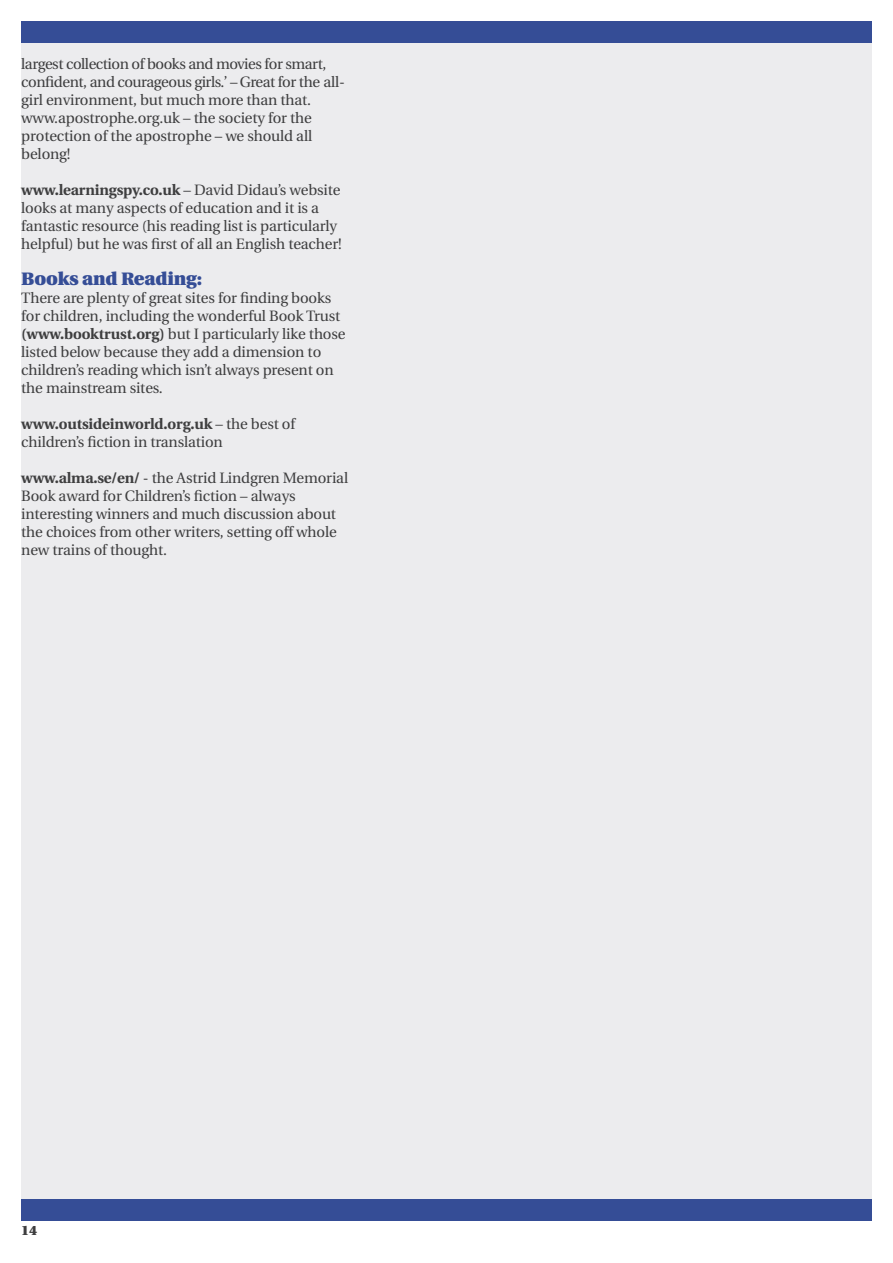
<style>
.page{position:relative;width:893px;height:1263px;background:#fff}
.page>*{position:absolute;margin:0;border:0;box-sizing:border-box;transform-origin:0 0}
.t1{font:900 18px "Utopia";letter-spacing:-.01em;color:#354d96}
.t2{font:15px/18px "Utopia";letter-spacing:-.01em;color:#3e3e3f}
.t3{font:15px/18px "Utopia";letter-spacing:-.03em;color:#3e3e3f}
.t4{font:900 13.5px "Utopia";color:#3e3e3f}
.s1{font-weight:700}
</style>
<div class="page">
<div style="left:22px;top:21px;width:850px;height:1199px;background:#ececee"></div>
<div style="left:21px;top:21px;width:851px;height:22px;background:#354d96"></div>
<div style="left:21px;top:1199px;width:851px;height:21px;background:#354d96"></div>
<p class="t3" style="left:21px;top:55px;width:325px">largest collection of books and movies for smart, confident, and courageous girls.’ – Great for the all&shy;girl environment, but much more than that.</p>
<p class="t2" style="left:21px;top:109px;width:292px;text-align:justify">www.apostrophe.org.uk – the society for the protection of the apostrophe – we should all belong!</p>
<p class="t2" style="left:21px;top:181px;width:322px"><span class="s1">www.learningspy.co.uk</span> – David Didau’s website looks at many aspects of education and it is a fantastic resource (his reading list is particularly helpful) but he was first of all an English teacher!</p>
<p class="t1" style="left:21px;top:269px;width:182px">Books and Reading:</p>
<p class="t2" style="left:21px;top:289px;width:326px">There are plenty of great sites for finding books for children, including the wonderful Book Trust <span class="s1">(www.booktrust.org)</span> but I particularly like those listed below because they add a dimension to children’s reading which isn’t always present on the mainstream sites.</p>
<p class="t2" style="left:21px;top:415px;width:275px"><span class="s1">www.outsideinworld.org.uk</span> – the best of children’s fiction in translation</p>
<p class="t2" style="left:21px;top:469px;width:328px"><span class="s1">www.alma.se/en/</span> - the Astrid Lindgren Memorial Book award for Children’s fiction – always interesting winners and much discussion about the choices from other writers, setting off whole new trains of thought.</p>
<p class="t4" style="left:21px;top:1222px;width:18px">14</p>
</div>
